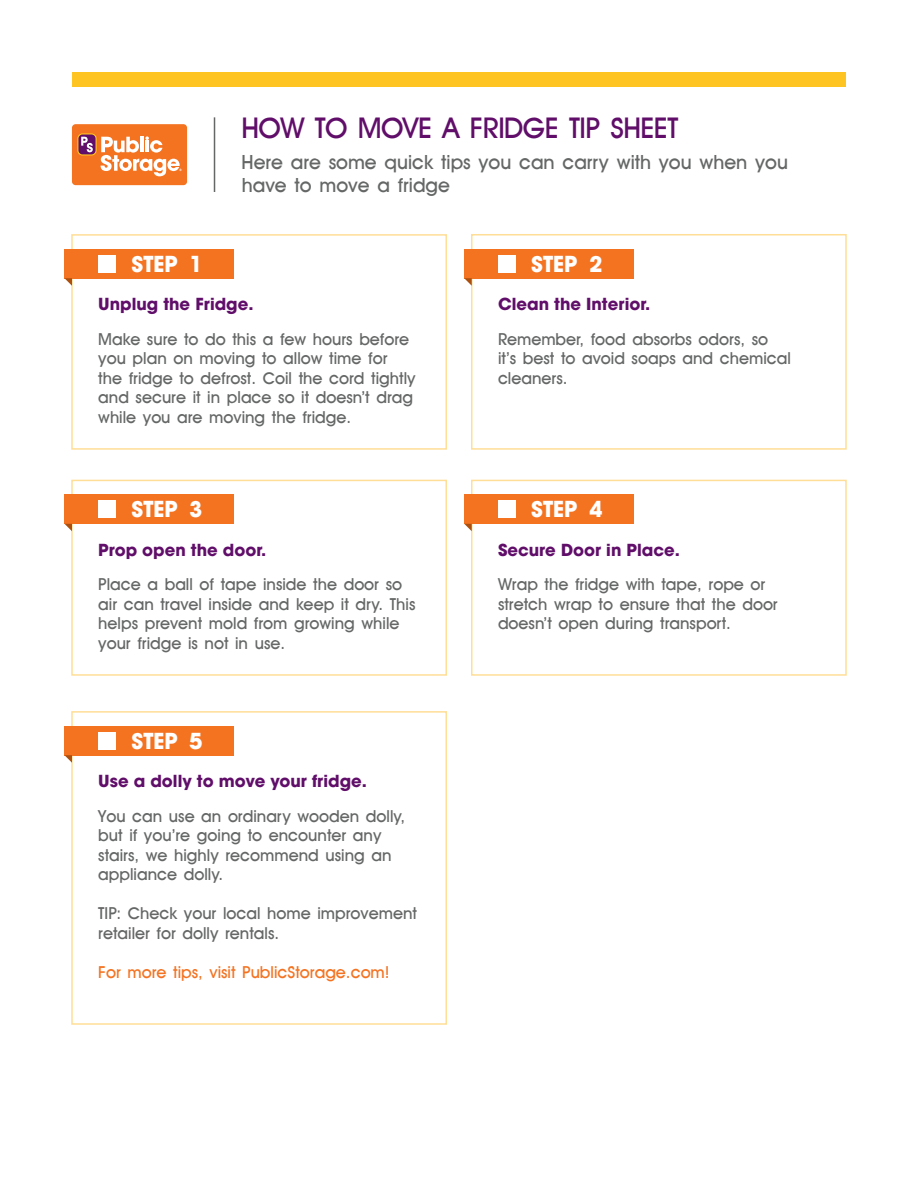
<style>
.page{position:relative;width:918px;height:1188px;background:#fff}
.page>*{position:absolute;margin:0;border:0;box-sizing:border-box;transform-origin:0 0}
.t1{font:28.5px "Avant Garde YU";letter-spacing:-.02em;color:#600e69}
.t2{font:22.5px "Avant Garde Bold YU";color:#fff}
.t3{font:19.5px/23.4px "Avant Garde YU";color:#656666}
.t4{font:16.5px/19.5px "Avant Garde YU";color:#656666}
.t5{font:700 16.5px "Avant Garde";color:#600e69}
.t6{font:16.5px "Avant Garde YU";color:#f47321}
</style>
<div class="page">
<div style="left:71px;top:234px;width:376px;height:216px;border:2px solid #ffde97"></div>
<div style="left:72px;top:124px;width:115px;height:61px;background:#f47321;border-radius:4px"></div>
<svg style="left:77px;top:133px;width:20px;height:23px"></svg>
<div style="left:78px;top:135px;width:18px;height:19px;background:#600e69;border-radius:4px"></div>
<svg style="left:101px;top:136px;width:81px;height:40px"></svg>
<svg style="left:81px;top:137px;width:12px;height:15px"></svg>
<div style="left:72px;top:72px;width:774px;height:15px;background:#fec422"></div>
<hr style="left:214px;top:117px;width:1px;height:75px;background:#656666">
<div style="left:71px;top:480px;width:376px;height:196px;border:2px solid #ffde97"></div>
<div style="left:471px;top:480px;width:376px;height:196px;border:2px solid #ffde97"></div>
<div style="left:471px;top:234px;width:376px;height:216px;border:2px solid #ffde97"></div>
<div style="left:71px;top:711px;width:376px;height:314px;border:2px solid #ffde97"></div>
<div style="left:64px;top:249px;width:170px;height:29px;background:#f47321"></div>
<svg style="left:64px;top:278px;width:8px;height:8px"></svg>
<div style="left:98px;top:255px;width:18px;height:18px;background:#fff"></div>
<div style="left:64px;top:495px;width:170px;height:29px;background:#f47321"></div>
<svg style="left:65px;top:524px;width:7px;height:7px"></svg>
<div style="left:98px;top:500px;width:18px;height:18px;background:#fff"></div>
<div style="left:64px;top:726px;width:170px;height:29px;background:#f47321"></div>
<svg style="left:64px;top:755px;width:8px;height:8px"></svg>
<div style="left:98px;top:732px;width:18px;height:18px;background:#fff"></div>
<div style="left:464px;top:249px;width:170px;height:29px;background:#f47321"></div>
<svg style="left:464px;top:278px;width:8px;height:8px"></svg>
<div style="left:498px;top:255px;width:18px;height:18px;background:#fff"></div>
<div style="left:464px;top:495px;width:170px;height:29px;background:#f47321"></div>
<svg style="left:464px;top:524px;width:8px;height:7px"></svg>
<div style="left:498px;top:500px;width:18px;height:18px;background:#fff"></div>
<p class="t2" style="left:131px;top:250px;width:73px">STEP 1</p>
<p class="t1" style="left:241px;top:110px;width:438px">HOW TO MOVE A FRIDGE TIP SHEET</p>
<p class="t3" style="left:242px;top:150px;width:548px">Here are some quick tips you can carry with you when you have to move a fridge</p>
<p class="t2" style="left:531px;top:250px;width:73px">STEP 2</p>
<p class="t5" style="left:98px;top:293px;width:157px">Unplug the Fridge.</p>
<p class="t4" style="left:98px;top:329px;width:319px">Make sure to do this a few hours before you plan on moving to allow time for<br>the fridge to defrost. Coil the cord tightly and secure it in place so it doesn't drag while you are moving the fridge.</p>
<p class="t2" style="left:131px;top:495px;width:73px">STEP 3</p>
<p class="t5" style="left:98px;top:539px;width:170px">Prop open the door.</p>
<p class="t4" style="left:98px;top:574px;width:319px">Place a ball of tape inside the door so air can travel inside and keep it dry. This helps prevent mold from growing while your fridge is not in use.</p>
<p class="t2" style="left:131px;top:727px;width:73px">STEP 5</p>
<p class="t5" style="left:98px;top:770px;width:270px">Use a dolly to move your fridge.</p>
<p class="t4" style="left:98px;top:806px;width:308px">You can use an ordinary wooden dolly, but if you're going to encounter any stairs, we highly recommend using an appliance dolly.</p>
<p class="t4" style="left:98px;top:903px;width:320px">TIP: Check your local home improvement retailer for dolly rentals.</p>
<p class="t6" style="left:98px;top:962px;width:293px">For more tips, visit PublicStorage.com!</p>
<p class="t5" style="left:498px;top:293px;width:154px">Clean the Interior.</p>
<p class="t4" style="left:498px;top:329px;width:294px">Remember, food absorbs odors, so<br>it's best to avoid soaps and chemical cleaners.</p>
<p class="t2" style="left:531px;top:495px;width:73px">STEP 4</p>
<p class="t5" style="left:498px;top:539px;width:183px">Secure Door in Place.</p>
<p class="t4" style="left:498px;top:574px;width:281px">Wrap the fridge with tape, rope or stretch wrap to ensure that the door doesn't open during transport.</p>
</div>
